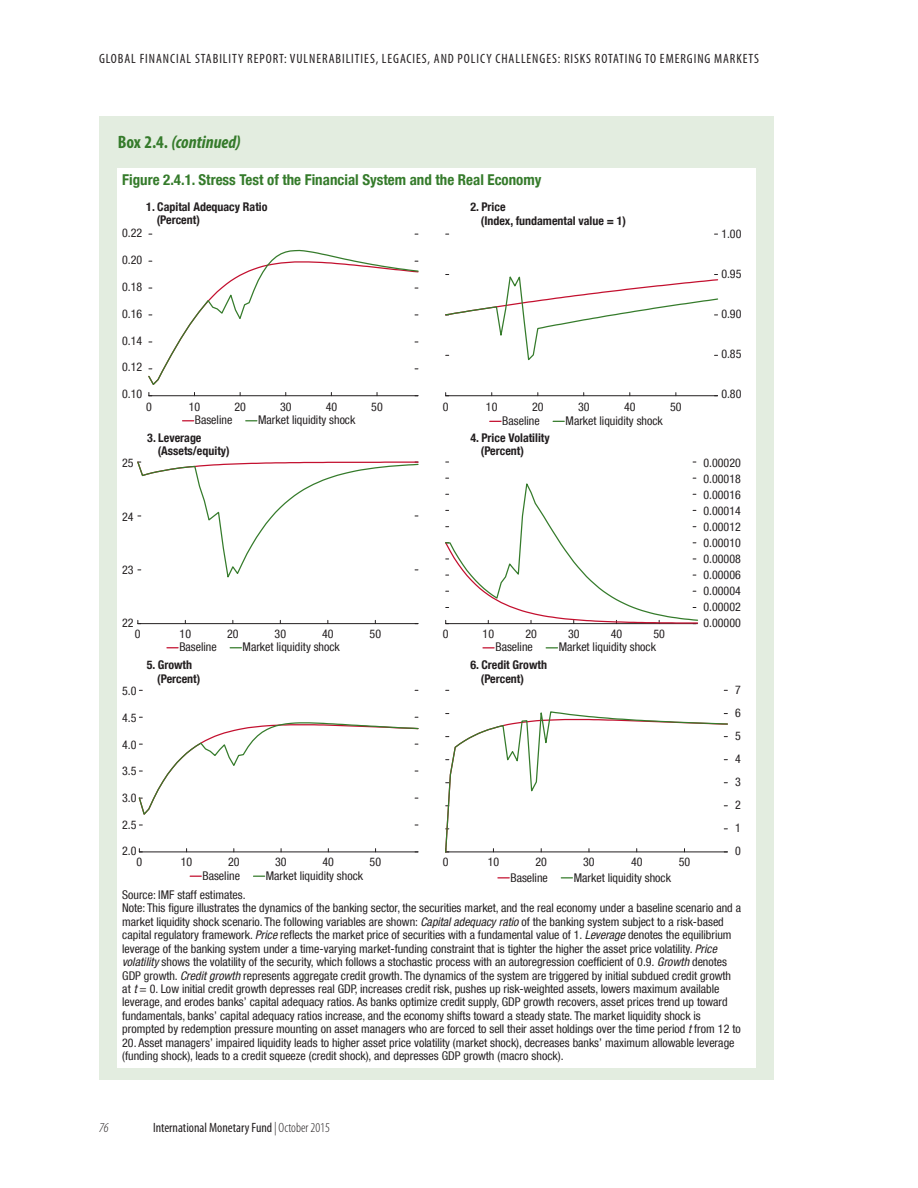
<style>
.page{position:relative;width:918px;height:1188px;background:#fff}
.page>*{position:absolute;margin:0;border:0;box-sizing:border-box;transform-origin:0 0}
.t1{font:italic 700 condensed 18px "Myriad Pro";color:#357b2b}
.t2{font:700 condensed 15px "Helvetica Neue LT Com";color:#357b2b}
.t3{font:condensed 13.5px "Myriad Pro";letter-spacing:.07em;color:#231f20}
.t4{font:condensed 13.5px "Myriad Pro";color:#231f20}
.t5{font:italic 300 condensed 13.5px "Myriad Pro";color:#231f20}
.t6{font:condensed 12px/13.5px "Helvetica Neue LT Com";color:#231f20}
.t7{font:700 condensed 12px/13.5px "Helvetica Neue LT Com";color:#231f20}
.s1{font-style:normal}
.s2{font-style:italic}
.s3{font-weight:300;font-style:italic}
.s4{font-weight:300}
</style>
<div class="page">
<div style="left:99px;top:116px;width:675px;height:964px;background:#e3ede0"></div>
<div style="left:117px;top:168px;width:639px;height:900px;background:#fff"></div>
<hr style="left:149px;top:395px;width:269px;height:1px;background:#231f20">
<svg style="left:148px;top:249px;width:271px;height:136px"></svg>
<hr style="left:446px;top:395px;width:272px;height:1px;background:#231f20">
<svg style="left:445px;top:274px;width:274px;height:87px"></svg>
<hr style="left:138px;top:623px;width:280px;height:1px;background:#231f20">
<svg style="left:137px;top:461px;width:282px;height:117px"></svg>
<svg style="left:445px;top:478px;width:253px;height:146px"></svg>
<hr style="left:139px;top:852px;width:279px;height:1px;background:#231f20">
<svg style="left:138px;top:717px;width:281px;height:98px"></svg>
<svg style="left:445px;top:711px;width:283px;height:142px"></svg>
<p class="t3" style="left:99px;top:50px;width:661px">GLOBAL FINANCIAL STABILITY REPORT: VULNERABILITIES, LEGACIES, AND POLICY CHALLENGES: RISKS ROTATING TO EMERGING MARKETS</p>
<h1 class="t1" style="left:118px;top:130px;width:125px"><span class="s1">Box 2.4.</span> (continued)</h1>
<p class="t2" style="left:122px;top:170px;width:421px">Figure 2.4.1. Stress Test of the Financial System and the Real Economy</p>
<p class="t7" style="left:157px;top:200px;width:112px;text-indent:-10px">1. Capital Adequacy Ratio (Percent)</p>
<p class="t6" style="left:122px;top:226px;width:22px">0.22</p>
<p class="t6" style="left:122px;top:253px;width:22px">0.20</p>
<p class="t6" style="left:122px;top:280px;width:22px">0.18</p>
<p class="t6" style="left:122px;top:307px;width:22px">0.16</p>
<p class="t6" style="left:122px;top:334px;width:22px">0.14</p>
<p class="t6" style="left:122px;top:360px;width:22px">0.12</p>
<p class="t6" style="left:122px;top:387px;width:22px">0.10</p>
<p class="t6" style="left:122px;top:456px;width:13px">25</p>
<p class="t6" style="left:146px;top:400px;width:7px">0</p>
<p class="t6" style="left:189px;top:400px;width:13px">10</p>
<p class="t6" style="left:234px;top:400px;width:13px">20</p>
<p class="t6" style="left:280px;top:400px;width:13px">30</p>
<p class="t6" style="left:326px;top:400px;width:13px">40</p>
<p class="t6" style="left:371px;top:400px;width:13px">50</p>
<p class="t6" style="left:195px;top:413px;width:39px">Baseline</p>
<p class="t6" style="left:258px;top:413px;width:99px">Market liquidity shock</p>
<p class="t7" style="left:158px;top:431px;width:73px;text-indent:-10px">3. Leverage (Assets/equity)</p>
<p class="t6" style="left:122px;top:510px;width:13px">24</p>
<p class="t6" style="left:122px;top:563px;width:13px">23</p>
<p class="t6" style="left:122px;top:616px;width:13px">22</p>
<p class="t6" style="left:135px;top:627px;width:7px">0</p>
<p class="t6" style="left:180px;top:627px;width:13px">10</p>
<p class="t6" style="left:227px;top:627px;width:13px">20</p>
<p class="t6" style="left:275px;top:627px;width:13px">30</p>
<p class="t6" style="left:322px;top:627px;width:13px">40</p>
<p class="t6" style="left:370px;top:627px;width:13px">50</p>
<p class="t6" style="left:179px;top:640px;width:39px">Baseline</p>
<p class="t6" style="left:243px;top:640px;width:99px">Market liquidity shock</p>
<p class="t6" style="left:122px;top:684px;width:16px">5.0</p>
<p class="t6" style="left:122px;top:711px;width:16px">4.5</p>
<p class="t6" style="left:122px;top:738px;width:16px">4.0</p>
<p class="t6" style="left:122px;top:764px;width:16px">3.5</p>
<p class="t6" style="left:122px;top:791px;width:16px">3.0</p>
<p class="t6" style="left:122px;top:818px;width:16px">2.5</p>
<p class="t6" style="left:122px;top:844px;width:16px">2.0</p>
<p class="t7" style="left:157px;top:658px;width:45px;text-indent:-10px">5. Growth (Percent)</p>
<p class="t6" style="left:136px;top:855px;width:7px">0</p>
<p class="t6" style="left:181px;top:855px;width:13px">10</p>
<p class="t6" style="left:228px;top:855px;width:13px">20</p>
<p class="t6" style="left:275px;top:855px;width:13px">30</p>
<p class="t6" style="left:322px;top:855px;width:13px">40</p>
<p class="t6" style="left:370px;top:855px;width:13px">50</p>
<p class="t6" style="left:203px;top:869px;width:39px">Baseline</p>
<p class="t6" style="left:266px;top:869px;width:99px">Market liquidity shock</p>
<p class="t7" style="left:481px;top:200px;width:147px;text-indent:-10px">2. Price<br>(Index, fundamental value = 1)</p>
<p class="t6" style="left:443px;top:400px;width:7px">0</p>
<p class="t6" style="left:486px;top:400px;width:13px">10</p>
<p class="t6" style="left:532px;top:400px;width:13px">20</p>
<p class="t6" style="left:578px;top:400px;width:13px">30</p>
<p class="t6" style="left:624px;top:400px;width:13px">40</p>
<p class="t6" style="left:670px;top:400px;width:13px">50</p>
<p class="t6" style="left:502px;top:414px;width:39px">Baseline</p>
<p class="t6" style="left:566px;top:414px;width:99px">Market liquidity shock</p>
<p class="t7" style="left:481px;top:431px;width:70px;text-indent:-10px">4. Price Volatility (Percent)</p>
<p class="t6" style="left:443px;top:627px;width:7px">0</p>
<p class="t6" style="left:483px;top:627px;width:13px">10</p>
<p class="t6" style="left:525px;top:627px;width:13px">20</p>
<p class="t6" style="left:568px;top:627px;width:13px">30</p>
<p class="t6" style="left:611px;top:627px;width:13px">40</p>
<p class="t6" style="left:653px;top:627px;width:13px">50</p>
<p class="t6" style="left:495px;top:640px;width:39px">Baseline</p>
<p class="t6" style="left:559px;top:640px;width:99px">Market liquidity shock</p>
<p class="t7" style="left:481px;top:658px;width:68px;text-indent:-10px">6. Credit Growth (Percent)</p>
<p class="t6" style="left:443px;top:855px;width:7px">0</p>
<p class="t6" style="left:488px;top:855px;width:13px">10</p>
<p class="t6" style="left:535px;top:855px;width:13px">20</p>
<p class="t6" style="left:583px;top:855px;width:13px">30</p>
<p class="t6" style="left:631px;top:855px;width:13px">40</p>
<p class="t6" style="left:679px;top:855px;width:13px">50</p>
<p class="t6" style="left:511px;top:870px;width:39px">Baseline</p>
<p class="t6" style="left:574px;top:870px;width:99px">Market liquidity shock</p>
<p class="t6" style="left:721px;top:227px;width:22px">1.00</p>
<p class="t6" style="left:721px;top:267px;width:22px">0.95</p>
<p class="t6" style="left:721px;top:307px;width:22px">0.90</p>
<p class="t6" style="left:721px;top:347px;width:22px">0.85</p>
<p class="t6" style="left:721px;top:387px;width:22px">0.80</p>
<p class="t6" style="left:703px;top:456px;width:39px">0.00020</p>
<p class="t6" style="left:703px;top:472px;width:39px">0.00018</p>
<p class="t6" style="left:703px;top:488px;width:39px">0.00016</p>
<p class="t6" style="left:703px;top:504px;width:39px">0.00014</p>
<p class="t6" style="left:703px;top:520px;width:39px">0.00012</p>
<p class="t6" style="left:703px;top:536px;width:39px">0.00010</p>
<p class="t6" style="left:703px;top:552px;width:39px">0.00008</p>
<p class="t6" style="left:703px;top:568px;width:39px">0.00006</p>
<p class="t6" style="left:703px;top:584px;width:39px">0.00004</p>
<p class="t6" style="left:703px;top:600px;width:39px">0.00002</p>
<p class="t6" style="left:703px;top:616px;width:39px">0.00000</p>
<p class="t6" style="left:735px;top:683px;width:7px">7</p>
<p class="t6" style="left:735px;top:706px;width:7px">6</p>
<p class="t6" style="left:735px;top:729px;width:7px">5</p>
<p class="t6" style="left:735px;top:752px;width:7px">4</p>
<p class="t6" style="left:735px;top:775px;width:7px">3</p>
<p class="t6" style="left:735px;top:798px;width:7px">2</p>
<p class="t6" style="left:735px;top:821px;width:7px">1</p>
<p class="t6" style="left:735px;top:844px;width:7px">0</p>
<p class="t6" style="left:122px;top:888px;width:620px">Source: IMF staff estimates.<br>Note: This figure illustrates the dynamics of the banking sector, the securities market, and the real economy under a baseline scenario and a market liquidity shock scenario. The following variables are shown: <span class="s2">Capital adequacy ratio</span> of the banking system subject to a risk-based capital regulatory framework. <span class="s2">Price</span> reflects the market price of securities with a fundamental value of 1. <span class="s2">Leverage</span> denotes the equilibrium leverage of the banking system under a time-varying market-funding constraint that is tighter the higher the asset price volatility. <span class="s2">Price volatility</span> shows the volatility of the security, which follows a stochastic process with an autoregression coefficient of 0.9<span class="s2">. Growth</span> denotes GDP growth. <span class="s2">Credit growth</span> represents aggregate credit growth. The dynamics of the system are triggered by initial subdued credit growth at <span class="s2">t</span> = 0. Low initial credit growth depresses real GDP, increases credit risk, pushes up risk-weighted assets, lowers maximum available leverage, and erodes banks’ capital adequacy ratios. As banks optimize credit supply, GDP growth recovers, asset prices trend up toward fundamentals, banks’ capital adequacy ratios increase, and the economy shifts toward a steady state. The market liquidity shock is prompted by redemption pressure mounting on asset managers who are forced to sell their asset holdings over the time period <span class="s2">t</span> from 12 to</p>
<p class="t6" style="left:122px;top:1036px;width:614px">20. Asset managers’ impaired liquidity leads to higher asset price volatility (market shock), decreases banks’ maximum allowable leverage (funding shock), leads to a credit squeeze (credit shock), and depresses GDP growth (macro shock).</p>
<p class="t5" style="left:99px;top:1120px;width:11px">76</p>
<p class="t4" style="left:153px;top:1120px;width:178px">International Monetary Fund <span class="s3">|</span> <span class="s4">October 2015</span></p>
</div>
